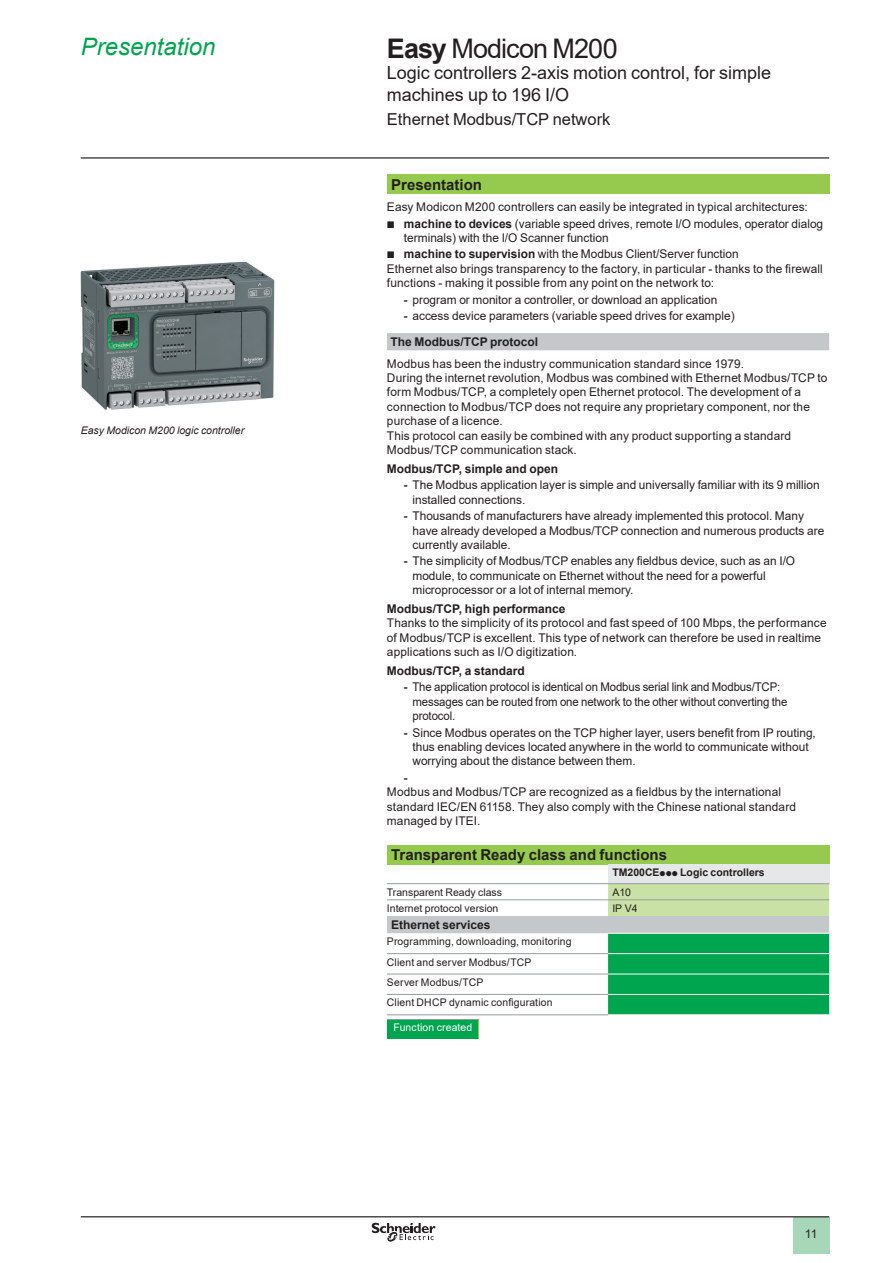
<style>
.page{position:relative;width:893px;height:1263px;background:#fff}
.page>*{position:absolute;margin:0;border:0;box-sizing:border-box;transform-origin:0 0}
._0_TitleLev1{font:27px "Arial";letter-spacing:-.03em;color:#231f20}
._0_Topic{font:italic 24px "Arial";color:#00a54f}
._0_TitleLev2{font:18px/21.6px "Arial";color:#231f20}
._0_TitleLev3{font:16.5px "Arial";color:#231f20}
._1_Section_3__10{font:700 15px "Arial";color:#231f20}
._1_Text__8{font:12px/14.4px "Arial";color:#231f20}
._1_Text__8-2{font:12px/14.4px "Arial";color:#231f20;scale:.95 1}
._1_Section_4__8{font:700 12px "Arial";color:#231f20}
.t1{font:700 12px "Arial Rounded MT Pro";color:#231f20}
._1_Text__8-3{font:10.5px "Arial";letter-spacing:.015em;color:#231f20}
._1_Section_4__8-2{font:10.5px "Arial";color:#231f20}
._1_Legend___Nota__7{font:italic 10.5px "Arial";color:#231f20}
._1_Section_5__7{font:700 10.5px "Arial";color:#231f20}
._1_Text__8-4{font:10.5px "Arial";letter-spacing:.015em;color:#fff}
.s1{font-weight:700}
.s2{font-family:"Graph Schneider"}
.s3{font-family:"Arial Rounded MT Pro";font-weight:700}
.s4{font-family:"Graph Schneider";font-weight:400}
</style>
<div class="page">
<hr style="left:81px;top:157px;width:748px;height:2px;background:#231f20">
<div style="left:793px;top:1217px;width:36px;height:37px;background:#a7d7b8"></div>
<hr style="left:81px;top:1216px;width:748px;height:1px;background:#231f20">
<svg style="left:372px;top:1223px;width:63px;height:18px"></svg>
<div style="left:387px;top:174px;width:442px;height:20px;background:#96ca4e"></div>
<svg style="left:387px;top:333px;width:442px;height:600px"></svg>
<div style="left:387px;top:845px;width:442px;height:19px;background:#96ca4e"></div>
<div style="left:608px;top:864px;width:221px;height:20px;background:#e6e7e8"></div>
<div style="left:608px;top:884px;width:221px;height:32px;background:#c9e1a4"></div>
<div style="left:608px;top:934px;width:221px;height:80px;background:#00a54f"></div>
<hr style="left:387px;top:899px;width:221px;height:1px;background:#959ea4">
<hr style="left:387px;top:883px;width:221px;height:1px;background:#959ea4">
<hr style="left:387px;top:953px;width:221px;height:1px;background:#959ea4">
<hr style="left:387px;top:974px;width:221px;height:1px;background:#959ea4">
<hr style="left:387px;top:994px;width:221px;height:1px;background:#959ea4">
<hr style="left:608px;top:883px;width:221px;height:1px;background:#959ea4">
<hr style="left:387px;top:1014px;width:221px;height:1px;background:#959ea4">
<hr style="left:608px;top:953px;width:221px;height:1px;background:#fff">
<hr style="left:608px;top:974px;width:221px;height:1px;background:#fff">
<hr style="left:608px;top:994px;width:221px;height:1px;background:#fff">
<hr style="left:608px;top:899px;width:221px;height:1px;background:#959ea4">
<div style="left:387px;top:1019px;width:91px;height:20px;background:#00a54f"></div>
<hr style="left:387px;top:1019px;width:92px;height:1px;background:#959ea4">
<svg style="left:478px;top:1020px;width:1px;height:19px"></svg>
<img style="left:81px;top:262px;width:194px;height:147px">
<p class="_0_Topic" style="left:81px;top:31px;width:136px">Presentation</p>
<p class="_0_TitleLev1" style="left:387px;top:30px;width:232px"><span class="s1">Easy</span> Modicon M200</p>
<p class="_0_TitleLev2" style="left:387px;top:62px;width:386px">Logic controllers 2-axis motion control, for simple machines up to 196 I/O</p>
<p class="_0_TitleLev3" style="left:387px;top:108px;width:225px">Ethernet Modbus/TCP network</p>
<p class="_1_Legend___Nota__7" style="left:81px;top:424px;width:165px">Easy Modicon M200 logic controller</p>
<p class="_1_Section_3__10" style="left:391px;top:174px;width:92px">Presentation</p>
<p class="_1_Text__8" style="left:387px;top:200px;width:422px">Easy Modicon M200 controllers can easily be integrated in typical architectures:</p>
<p class="_1_Text__8" style="left:404px;top:216px;width:421px;text-indent:-17px"><span class="s2">b</span> <span class="s1">machine to devices</span> (variable speed drives, remote I/O modules, operator dialog terminals) with the I/O Scanner function</p>
<p class="_1_Text__8" style="left:387px;top:247px;width:353px"><span class="s2">b</span> <span class="s1">machine to supervision</span> with the Modbus Client/Server function</p>
<p class="_1_Text__8" style="left:387px;top:261px;width:437px">Ethernet also brings transparency to the factory, in particular - thanks to the firewall functions - making it possible from any point on the network to:</p>
<p class="_1_Text__8" style="left:404px;top:292px;width:315px"><span class="s3">-</span> program or monitor a controller, or download an application</p>
<p class="_1_Text__8" style="left:404px;top:309px;width:332px"><span class="s3">-</span> access device parameters (variable speed drives for example)</p>
<p class="_1_Section_4__8" style="left:390px;top:333px;width:149px">The Modbus/TCP protocol</p>
<p class="_1_Text__8" style="left:387px;top:356px;width:359px">Modbus has been the industry communication standard since 1979.</p>
<p class="_1_Text__8" style="left:387px;top:370px;width:442px">During the internet revolution, Modbus was combined with Ethernet Modbus/TCP to form Modbus/TCP, a completely open Ethernet protocol. The development of a connection to Modbus/TCP does not require any proprietary component, nor the purchase of a licence.</p>
<p class="_1_Text__8" style="left:387px;top:428px;width:406px">This protocol can easily be combined with any product supporting a standard<br>Modbus/TCP communication stack.</p>
<p class="_1_Section_4__8" style="left:387px;top:460px;width:173px">Modbus/TCP, simple and open</p>
<p class="_1_Text__8" style="left:412px;top:478px;width:409px;text-indent:-9px"><span class="s3">-</span> The Modbus application layer is simple and universally familiar with its 9 million installed connections.</p>
<p class="_1_Text__8" style="left:412px;top:509px;width:413px;text-indent:-9px"><span class="s3">-</span> Thousands of manufacturers have already implemented this protocol. Many have already developed a Modbus/TCP connection and numerous products are currently available.</p>
<p class="_1_Text__8" style="left:412px;top:554px;width:384px;text-indent:-9px"><span class="s3">-</span> The simplicity of Modbus/TCP enables any fieldbus device, such as an I/O module, to communicate on Ethernet without the need for a powerful microprocessor or a lot of internal memory.</p>
<p class="_1_Section_4__8" style="left:387px;top:600px;width:180px">Modbus/TCP, high performance</p>
<p class="_1_Text__8" style="left:387px;top:616px;width:441px">Thanks to the simplicity of its protocol and fast speed of 100 Mbps, the performance of Modbus/TCP is excellent. This type of network can therefore be used in realtime applications such as I/O digitization.</p>
<p class="_1_Section_4__8" style="left:387px;top:662px;width:139px">Modbus/TCP, a standard</p>
<p class="_1_Text__8-2" style="left:412px;top:680px;width:396px;text-indent:-9px"><span class="s3">-</span> The application protocol is identical on Modbus serial link and Modbus/TCP: messages can be routed from one network to the other without converting the protocol.</p>
<p class="_1_Text__8" style="left:412px;top:725px;width:405px;text-indent:-9px"><span class="s3">-</span> Since Modbus operates on the TCP higher layer, users benefit from IP routing, thus enabling devices located anywhere in the world to communicate without worrying about the distance between them.</p>
<p class="t1" style="left:404px;top:770px;width:5px">-</p>
<p class="_1_Text__8" style="left:387px;top:785px;width:411px">Modbus and Modbus/TCP are recognized as a fieldbus by the international standard IEC/EN 61158. They also comply with the Chinese national standard managed by ITEI.</p>
<p class="_1_Section_3__10" style="left:391px;top:844px;width:277px">Transparent Ready class and functions</p>
<p class="_1_Section_5__7" style="left:612px;top:865px;width:154px">TM200CE<span class="s4">ppp</span> Logic controllers</p>
<p class="_1_Section_4__8-2" style="left:387px;top:885px;width:117px">Transparent Ready class</p>
<p class="_1_Text__8-3" style="left:612px;top:885px;width:20px">A10</p>
<p class="_1_Section_4__8-2" style="left:387px;top:901px;width:113px">Internet protocol version</p>
<p class="_1_Text__8-3" style="left:612px;top:901px;width:27px">IP V4</p>
<p class="_1_Section_4__8" style="left:391px;top:916px;width:101px">Ethernet services</p>
<p class="_1_Text__8-3" style="left:387px;top:934px;width:186px">Programming, downloading, monitoring</p>
<p class="_1_Text__8-3" style="left:387px;top:954px;width:146px">Client and server Modbus/TCP</p>
<p class="_1_Text__8-3" style="left:387px;top:975px;width:98px">Server Modbus/TCP</p>
<p class="_1_Text__8-3" style="left:387px;top:995px;width:167px">Client DHCP dynamic configuration</p>
<p class="_1_Text__8-4" style="left:393px;top:1020px;width:80px">Function created</p>
<p class="_1_Text__8" style="left:805px;top:1226px;width:14px">11</p>
</div>
